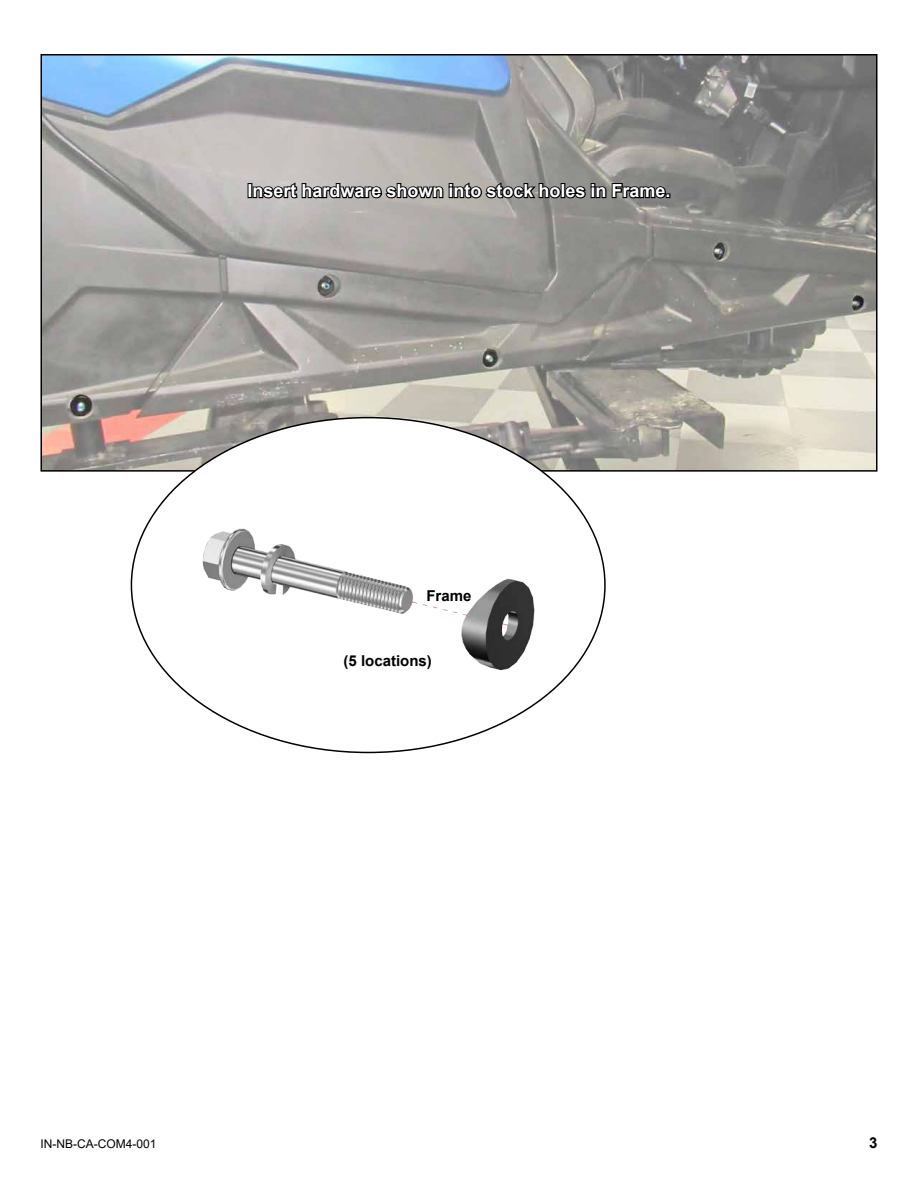
<style>
.page{position:relative;width:918px;height:1188px;background:#fff}
.page>*{position:absolute;margin:0;border:0;box-sizing:border-box;transform-origin:0 0}
.t1{font:700 18px "Arial";color:#fff}
.t2{font:700 15px "Arial";color:#000}
.t3{font:12px "Arial";color:#000}
</style>
<div class="page">
<img style="left:43px;top:57px;width:832px;height:412px">
<img style="left:131px;top:418px;width:474px;height:334px">
<div style="left:248px;top:183px;width:4px;height:15px;border:2px solid #000"></div>
<svg style="left:251px;top:178px;width:419px;height:24px;background:#666562"></svg>
<p class="t1" style="left:247px;top:178px;width:425px">Insert hardware shown into stock holes in Frame.</p>
<p class="t2" style="left:426px;top:585px;width:47px">Frame</p>
<p class="t2" style="left:344px;top:650px;width:90px">(5 locations)</p>
<p class="t3" style="left:40px;top:1135px;width:118px">IN-NB-CA-COM4-001</p>
<p class="t2" style="left:869px;top:1132px;width:10px">3</p>
</div>
